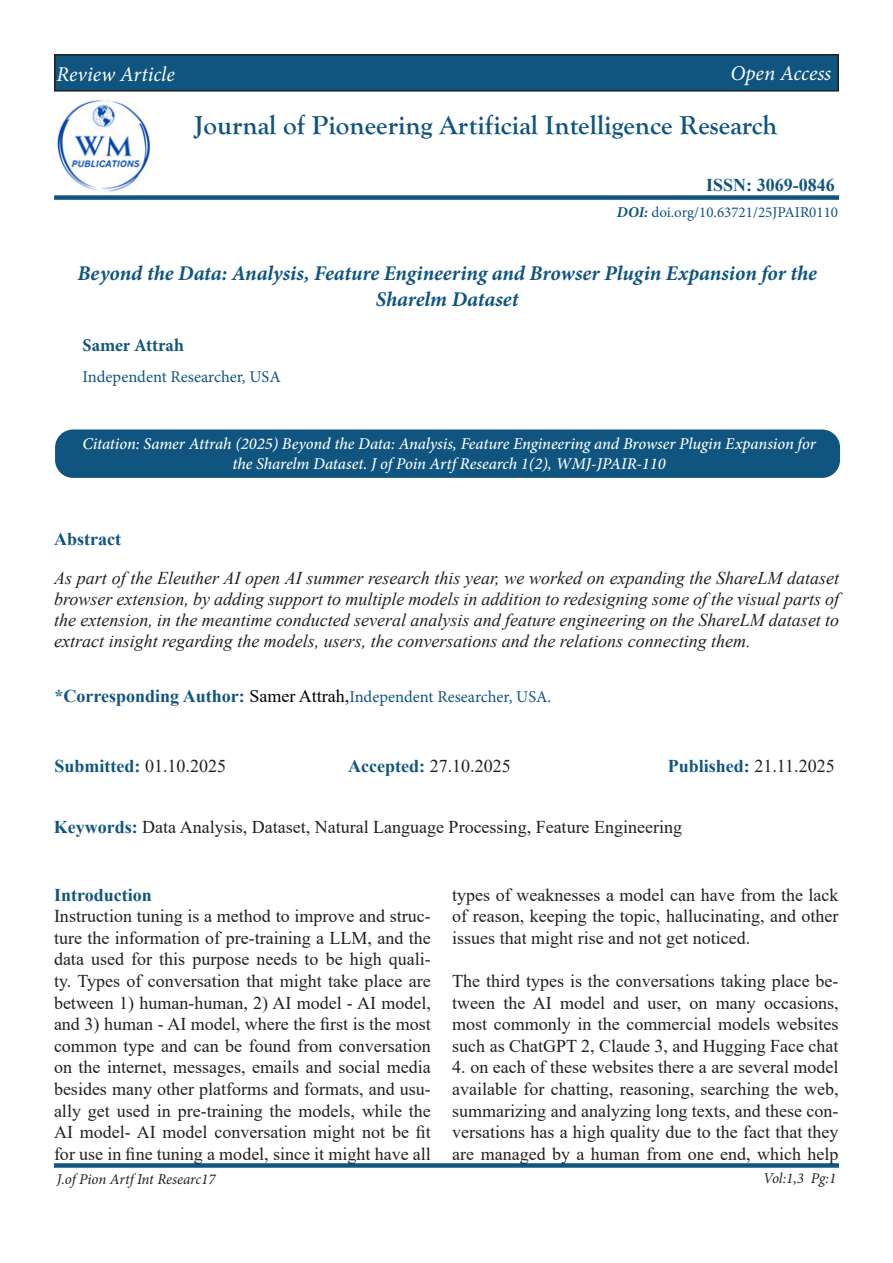
<style>
.page{position:relative;width:893px;height:1263px;background:#fff}
.page>*{position:absolute;margin:0;border:0;box-sizing:border-box;transform-origin:0 0}
.t1{font:700 27px "Goudy Old Style T";color:#0f5580}
.t2{font:italic 700 21px/25.2px "Minion Pro";letter-spacing:-.005em;color:#0f5580;text-align:center}
.t3{font:italic 21px "Minion Pro";letter-spacing:-.005em;color:#fff}
.t4{font:18px/21.6px "Times New Roman";color:#231f20;text-align:justify}
.t5{font:italic 18px/21px "Times New Roman";color:#231f20;text-align:justify}
.t6{font:700 18px "Times New Roman";color:#0f5580}
.t7{font:700 18px "Minion Pro";letter-spacing:-.005em;color:#0f5580}
.t8{font:italic 500 16.5px/19.8px "Minion Pro";letter-spacing:-.005em;color:#fff;text-align:center}
.t9{font:16.5px "Minion Pro";color:#0f5580}
.t10{font:italic 15px "Minion Pro";letter-spacing:-.005em;color:#231f20}
.t11{font:15px "Minion Pro";color:#0f5580}
.s1{font-weight:700;font-style:italic}
.s2{font-family:"Times New Roman";font-weight:700;font-size:18px}
.s3{font-family:"Times New Roman";font-size:18px;color:#000001}
.s4{font-weight:400;color:#231f20}
.s5{font-weight:700;color:#0f5580}
</style>
<div class="page">
<div style="left:55px;top:55px;width:783px;height:36px;background:#0f5580"></div>
<div style="left:54px;top:54px;width:785px;height:38px;border:2px solid #231f20"></div>
<div style="left:55px;top:429px;width:785px;height:49px;background:#0f5580;border-radius:18px"></div>
<div style="left:54px;top:1163px;width:785px;height:5px;background:#0f5580"></div>
<div style="left:54px;top:195px;width:785px;height:5px;background:#0f5580"></div>
<img style="left:56px;top:100px;width:95px;height:92px">
<p class="t3" style="left:57px;top:60px;width:120px">Review Article</p>
<p class="t3" style="left:730px;top:59px;width:102px">Open Access</p>
<p class="t1" style="left:195px;top:110px;width:584px">Journal of Pioneering Artificial Intelligence Research</p>
<p class="t6" style="left:706px;top:172px;width:130px">ISSN: 3069-0846</p>
<p class="t11" style="left:617px;top:202px;width:223px"><span class="s1">DOI:</span> doi.org/10.63721/25JPAIR0110</p>
<p class="t2" style="left:77px;top:261px;width:741px">Beyond the Data: Analysis, Feature Engineering and Browser Plugin Expansion for the<br>Sharelm Dataset</p>
<p class="t7" style="left:83px;top:333px;width:103px">Samer Attrah</p>
<p class="t9" style="left:83px;top:366px;width:200px">Independent Researcher, USA</p>
<p class="t8" style="left:82px;top:434px;width:735px">Citation: Samer Attrah (2025) Beyond the Data: Analysis, Feature Engineering and Browser Plugin Expansion for the Sharelm Dataset. J of Poin Artf Research 1(2), WMJ-JPAIR-110</p>
<p class="t6" style="left:54px;top:526px;width:68px">Abstract</p>
<p class="t5" style="left:54px;top:567px;width:786px">As part of the Eleuther AI open AI summer research this year, we worked on expanding the ShareLM dataset browser extension, by adding support to multiple models in addition to redesigning some of the visual parts of the extension, in the meantime conducted several analysis and feature engineering on the ShareLM dataset to extract insight regarding the models, users, the conversations and the relations connecting them.</p>
<p class="t9" style="left:55px;top:686px;width:498px"><span class="s2">*Corresponding Author:</span> <span class="s3">Samer Attrah,</span>Independent Researcher, USA.</p>
<p class="t6" style="left:54px;top:753px;width:173px">Submitted: <span class="s4">01.10.2025</span></p>
<p class="t4" style="left:348px;top:755px;width:164px"><span class="s5">Accepted:</span> 27.10.2025</p>
<p class="t6" style="left:668px;top:753px;width:168px">Published: <span class="s4">21.11.2025</span></p>
<p class="t4" style="left:54px;top:815px;width:630px"><span class="s5">Keywords:</span> Data Analysis, Dataset, Natural Language Processing, Feature Engineering</p>
<p class="t6" style="left:54px;top:882px;width:99px">Introduction</p>
<p class="t4" style="left:54px;top:905px;width:378px">Instruction tuning is a method to improve and struc&shy;ture the information of pre-training a LLM, and the data used for this purpose needs to be high quali&shy;ty. Types of conversation that might take place are between 1) human-human, 2) AI model - AI model, and 3) human - AI model, where the first is the most common type and can be found from conversation on the internet, messages, emails and social media besides many other platforms and formats, and usu&shy;ally get used in pre-training the models, while the AI model- AI model conversation might not be fit for use in fine tuning a model, since it might have all</p>
<p class="t4" style="left:452px;top:883px;width:388px">types of weaknesses a model can have from the lack of reason, keeping the topic, hallucinating, and other issues that might rise and not get noticed.</p>
<p class="t4" style="left:452px;top:970px;width:388px">The third types is the conversations taking place be&shy;tween the AI model and user, on many occasions, most commonly in the commercial models websites such as ChatGPT 2, Claude 3, and Hugging Face chat</p>
<p class="t4" style="left:452px;top:1056px;width:388px">4. on each of these websites there a are several model available for chatting, reasoning, searching the web, summarizing and analyzing long texts, and these con&shy;versations has a high quality due to the fact that they are managed by a human from one end, which help</p>
<p class="t10" style="left:57px;top:1169px;width:160px">J.of Pion Artf Int Researc17</p>
<p class="t10" style="left:763px;top:1167px;width:74px">Vol:1,3 Pg:1</p>
</div>
